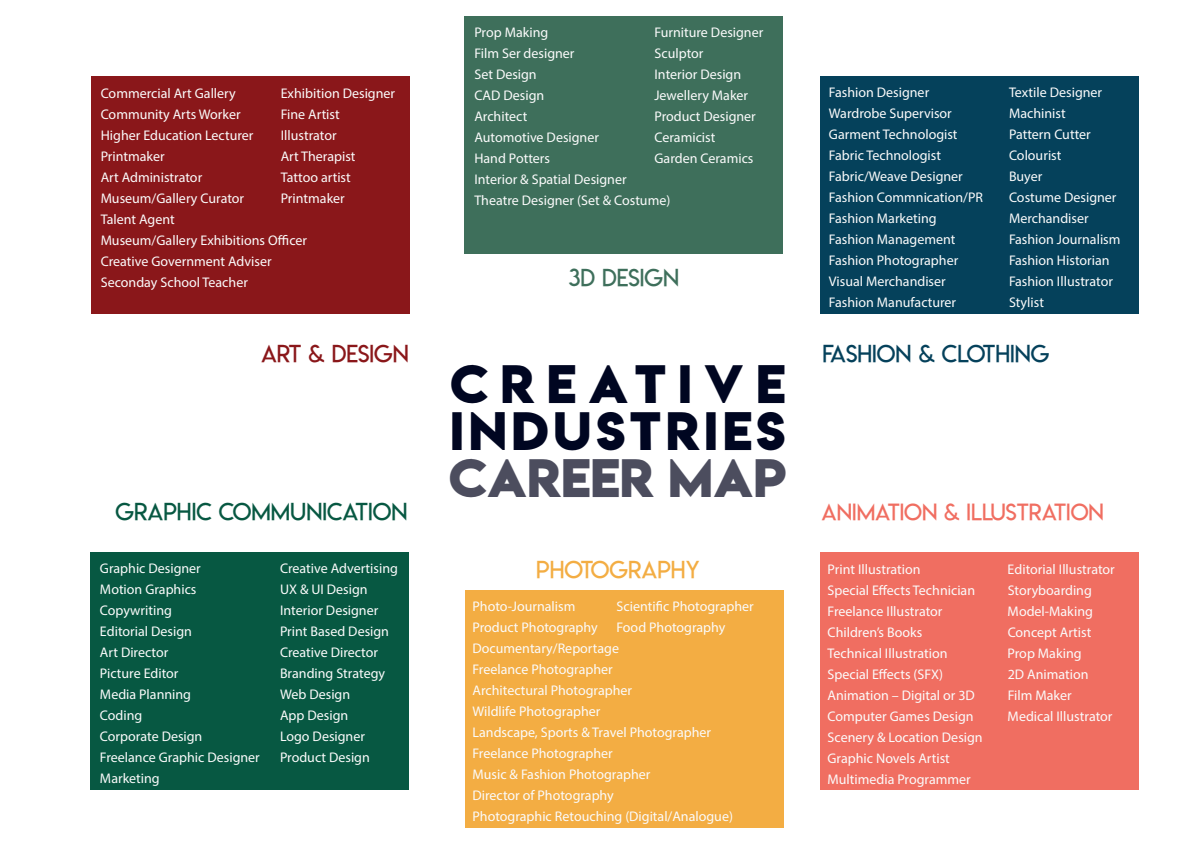
<style>
.page{position:relative;width:1191px;height:842px;background:#fff}
.page>*{position:absolute;margin:0;border:0;box-sizing:border-box;transform-origin:0 0}
.t1{font:48px/47px "Lemon Milkbold";letter-spacing:.095em;color:#000621}
.t2{font:48px "Lemon Milkbold";color:#4c4d5e}
.t3{font:24px "Lemon Milklight";color:#075842}
.t4{font:24px "Lemon Milklight";color:#05415b}
.t5{font:24px "Lemon Milklight";color:#f3ad43}
.t6{font:24px "Lemon Milklight";color:#8a171a}
.t7{font:24px "Lemon Milklight";color:#3e6f5b}
.t8{font:23px "Lemon Milklight";color:#f06e61}
.t9{font:14px/21px "Myriad Pro";color:#fbfbfb}
</style>
<div class="page">
<div style="left:90px;top:552px;width:319px;height:237px;background:#075842"></div>
<div style="left:820px;top:552px;width:319px;height:237px;background:#f06e61"></div>
<div style="left:91px;top:76px;width:319px;height:238px;background:#8a171a"></div>
<div style="left:465px;top:17px;width:318px;height:237px;background:#3e6f5b"></div>
<div style="left:820px;top:76px;width:319px;height:238px;background:#05415b"></div>
<div style="left:465px;top:590px;width:318px;height:238px;background:#f3ad43"></div>
<p class="t9" style="left:101px;top:84px;width:137px">Commercial Art Gallery</p>
<p class="t9" style="left:281px;top:84px;width:116px">Exhibition Designer</p>
<p class="t9" style="left:101px;top:105px;width:142px">Community Arts Worker</p>
<p class="t9" style="left:281px;top:105px;width:61px">Fine Artist</p>
<p class="t9" style="left:101px;top:126px;width:154px">Higher Education Lecturer</p>
<p class="t9" style="left:281px;top:126px;width:58px">Illustrator</p>
<p class="t9" style="left:101px;top:147px;width:66px">Printmaker</p>
<p class="t9" style="left:281px;top:147px;width:76px">Art Therapist</p>
<p class="t9" style="left:101px;top:168px;width:103px">Art Administrator</p>
<p class="t9" style="left:281px;top:168px;width:72px">Tattoo artist</p>
<p class="t9" style="left:101px;top:189px;width:145px">Museum/Gallery Curator</p>
<p class="t9" style="left:281px;top:189px;width:66px">Printmaker</p>
<p class="t9" style="left:101px;top:210px;width:208px">Talent Agent<br>Museum/Gallery Exhibitions Officer<br>Creative Government Adviser<br>Seconday School Teacher</p>
<p class="t9" style="left:474px;top:23px;width:76px">Prop Making</p>
<p class="t9" style="left:654px;top:23px;width:110px">Furniture Designer</p>
<p class="t9" style="left:474px;top:44px;width:102px">Film Ser designer</p>
<p class="t9" style="left:654px;top:44px;width:51px">Sculptor</p>
<p class="t9" style="left:474px;top:65px;width:64px">Set Design</p>
<p class="t9" style="left:654px;top:65px;width:88px">Interior Design</p>
<p class="t9" style="left:474px;top:86px;width:71px">CAD Design</p>
<p class="t9" style="left:654px;top:86px;width:95px">Jewellery Maker</p>
<p class="t9" style="left:474px;top:107px;width:54px">Architect</p>
<p class="t9" style="left:654px;top:107px;width:103px">Product Designer</p>
<p class="t9" style="left:474px;top:128px;width:126px">Automotive Designer</p>
<p class="t9" style="left:654px;top:128px;width:62px">Ceramicist</p>
<p class="t9" style="left:474px;top:149px;width:77px">Hand Potters</p>
<p class="t9" style="left:654px;top:149px;width:100px">Garden Ceramics</p>
<p class="t9" style="left:474px;top:170px;width:197px">Interior &amp; Spatial Designer<br>Theatre Designer (Set &amp; Costume)</p>
<h2 class="t7" style="left:568px;top:265px;width:112px">3D DESIGN</h2>
<p class="t9" style="left:829px;top:83px;width:102px">Fashion Designer</p>
<p class="t9" style="left:1009px;top:83px;width:95px">Textile Designer</p>
<p class="t9" style="left:829px;top:104px;width:124px">Wardrobe Supervisor</p>
<p class="t9" style="left:1009px;top:104px;width:58px">Machinist</p>
<p class="t9" style="left:829px;top:125px;width:130px">Garment Technologist</p>
<p class="t9" style="left:1009px;top:125px;width:83px">Pattern Cutter</p>
<p class="t9" style="left:829px;top:146px;width:114px">Fabric Technologist</p>
<p class="t9" style="left:1009px;top:146px;width:54px">Colourist</p>
<p class="t9" style="left:829px;top:167px;width:135px">Fabric/Weave Designer</p>
<p class="t9" style="left:1009px;top:167px;width:35px">Buyer</p>
<p class="t9" style="left:829px;top:188px;width:156px">Fashion Commnication/PR</p>
<p class="t9" style="left:1009px;top:188px;width:109px">Costume Designer</p>
<p class="t9" style="left:829px;top:209px;width:109px">Fashion Marketing</p>
<p class="t9" style="left:1009px;top:209px;width:81px">Merchandiser</p>
<p class="t9" style="left:829px;top:230px;width:128px">Fashion Management</p>
<p class="t9" style="left:1009px;top:230px;width:113px">Fashion Journalism</p>
<p class="t9" style="left:829px;top:251px;width:131px">Fashion Photographer</p>
<p class="t9" style="left:1009px;top:251px;width:102px">Fashion Historian</p>
<p class="t9" style="left:829px;top:272px;width:118px">Visual Merchandiser</p>
<p class="t9" style="left:1009px;top:272px;width:105px">Fashion Illustrator</p>
<p class="t9" style="left:829px;top:293px;width:129px">Fashion Manufacturer</p>
<p class="t9" style="left:1009px;top:293px;width:36px">Stylist</p>
<h2 class="t6" style="left:261px;top:340px;width:149px">ART &amp; DESIGN</h2>
<h2 class="t4" style="left:822px;top:340px;width:228px">FASHION &amp; CLOTHING</h2>
<h1 class="t1" style="left:450px;top:362px;width:337px">CREATIVE<br>INDUSTRIES</h1>
<h1 class="t2" style="left:449px;top:452px;width:339px">CAREER MAP</h1>
<h2 class="t3" style="left:115px;top:499px;width:293px">GRAPHIC COMMUNICATION</h2>
<h3 class="t8" style="left:821px;top:500px;width:284px">ANIMATION &amp; ILLUSTRATION</h3>
<p class="t9" style="left:100px;top:559px;width:102px">Graphic Designer</p>
<p class="t9" style="left:280px;top:559px;width:119px">Creative Advertising</p>
<p class="t9" style="left:100px;top:580px;width:98px">Motion Graphics</p>
<p class="t9" style="left:280px;top:580px;width:89px">UX &amp; UI Design</p>
<p class="t9" style="left:100px;top:601px;width:74px">Copywriting</p>
<p class="t9" style="left:280px;top:601px;width:100px">Interior Designer</p>
<p class="t9" style="left:100px;top:622px;width:93px">Editorial Design</p>
<p class="t9" style="left:280px;top:622px;width:110px">Print Based Design</p>
<p class="t9" style="left:100px;top:643px;width:70px">Art Director</p>
<p class="t9" style="left:280px;top:643px;width:100px">Creative Director</p>
<p class="t9" style="left:100px;top:664px;width:80px">Picture Editor</p>
<p class="t9" style="left:280px;top:664px;width:107px">Branding Strategy</p>
<p class="t9" style="left:100px;top:685px;width:93px">Media Planning</p>
<p class="t9" style="left:280px;top:685px;width:72px">Web Design</p>
<p class="t9" style="left:100px;top:706px;width:44px">Coding</p>
<p class="t9" style="left:280px;top:706px;width:70px">App Design</p>
<p class="t9" style="left:100px;top:727px;width:104px">Corporate Design</p>
<p class="t9" style="left:280px;top:727px;width:86px">Logo Designer</p>
<p class="t9" style="left:100px;top:748px;width:161px">Freelance Graphic Designer</p>
<p class="t9" style="left:280px;top:748px;width:91px">Product Design</p>
<p class="t9" style="left:100px;top:769px;width:61px">Marketing</p>
<h2 class="t5" style="left:536px;top:557px;width:165px">PHOTOGRAPHY</h2>
<p class="t9" style="left:472px;top:597px;width:104px">Photo-Journalism</p>
<p class="t9" style="left:616px;top:597px;width:139px">Scientific Photographer</p>
<p class="t9" style="left:472px;top:618px;width:127px">Product Photography</p>
<p class="t9" style="left:472px;top:618px;width:262px;text-indent:144px">Food Photography<br>Documentary/Reportage<br>Freelance Photographer<br>Architectural Photographer<br>Wildlife Photographer<br>Landscape, Sports &amp; Travel Photographer<br>Freelance Photographer<br>Music &amp; Fashion Photographer<br>Director of Photography<br>Photographic Retouching (Digital/Analogue)</p>
<p class="t9" style="left:827px;top:560px;width:95px">Print Illustration</p>
<p class="t9" style="left:1007px;top:560px;width:109px">Editorial Illustrator</p>
<p class="t9" style="left:827px;top:581px;width:149px">Special Effects Technician</p>
<p class="t9" style="left:1007px;top:581px;width:86px">Storyboarding</p>
<p class="t9" style="left:827px;top:602px;width:116px">Freelance Illustrator</p>
<p class="t9" style="left:1007px;top:602px;width:87px">Model-Making</p>
<p class="t9" style="left:827px;top:623px;width:96px">Children’s Books</p>
<p class="t9" style="left:1007px;top:623px;width:85px">Concept Artist</p>
<p class="t9" style="left:827px;top:644px;width:121px">Technical Illustration</p>
<p class="t9" style="left:1007px;top:644px;width:76px">Prop Making</p>
<p class="t9" style="left:827px;top:665px;width:117px">Special Effects (SFX)</p>
<p class="t9" style="left:1007px;top:665px;width:82px">2D Animation</p>
<p class="t9" style="left:827px;top:686px;width:149px">Animation – Digital or 3D</p>
<p class="t9" style="left:1007px;top:686px;width:65px">Film Maker</p>
<p class="t9" style="left:827px;top:707px;width:147px">Computer Games Design</p>
<p class="t9" style="left:1007px;top:707px;width:106px">Medical Illustrator</p>
<p class="t9" style="left:827px;top:728px;width:157px">Scenery &amp; Location Design<br>Graphic Novels Artist<br>Multimedia Programmer</p>
</div>
